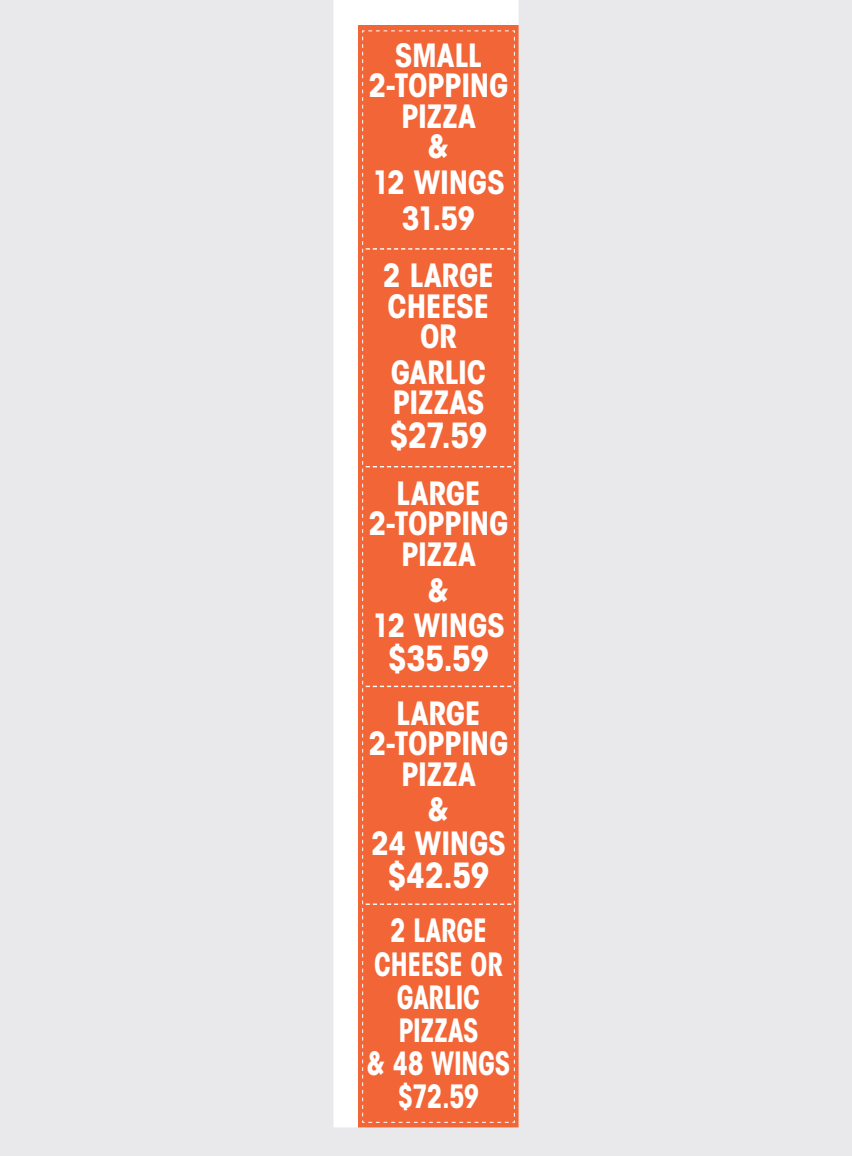
<style>
.page{position:relative;width:852px;height:1156px;background:#fff}
.page>*{position:absolute;margin:0;border:0;box-sizing:border-box;transform-origin:0 0}
.t1{font:700 condensed 34.35px "ITC Avant Garde Std";letter-spacing:-.025em;color:#fff}
.t2{font:700 condensed 31.8px/30.6px "ITC Avant Garde Std";letter-spacing:-.01em;color:#fff;text-align:center}
.t3{font:700 condensed 31.8px/33.2px "ITC Avant Garde Std";letter-spacing:-.01em;color:#fff;text-align:center;scale:.87 1}
</style>
<div class="page">
<div style="left:358px;top:25px;width:161px;height:1102px;background:#f26536"></div>
<svg style="left:362px;top:30px;width:153px;height:1092px"></svg>
<div style="left:333px;top:1127px;width:186px;height:28px;background:#e9e9eb"></div>
<div style="left:332px;top:1127px;width:188px;height:28px;border:1px solid #e9e9eb"></div>
<div style="left:0;top:0;width:333px;height:1155px;background:#e9e9eb"></div>
<div style="left:519px;top:0;width:333px;height:1155px;background:#e9e9eb"></div>
<p class="t2" style="left:368px;top:39px;width:141px">SMALL<br>2-TOPPING<br>PIZZA<br>&amp;</p>
<p class="t2" style="left:372px;top:164px;width:134px;line-height:35.7px">12 WINGS<br>31.59</p>
<p class="t2" style="left:383px;top:260px;width:113px">2 LARGE<br>CHEESE<br>OR</p>
<p class="t2" style="left:391px;top:356px;width:97px;text-align:left">GARLIC<br>PIZZAS</p>
<p class="t1" style="left:389px;top:413px;width:99px">$27.59</p>
<p class="t2" style="left:368px;top:477px;width:141px">LARGE<br>2-TOPPING<br>PIZZA</p>
<p class="t2" style="left:372px;top:571px;width:134px;line-height:35.7px">&amp;<br>12 WINGS</p>
<p class="t1" style="left:388px;top:636px;width:103px">$35.59</p>
<p class="t2" style="left:368px;top:697px;width:141px">LARGE<br>2-TOPPING<br>PIZZA</p>
<p class="t2" style="left:371px;top:792px;width:136px;line-height:33.2px">&amp;<br>24 WINGS</p>
<p class="t1" style="left:387px;top:853px;width:103px">$42.59</p>
<p class="t3" style="left:367px;top:913px;width:167px">2 LARGE<br>CHEESE OR<br>GARLIC<br>PIZZAS<br>&amp; 48 WINGS $72.59</p>
</div>
